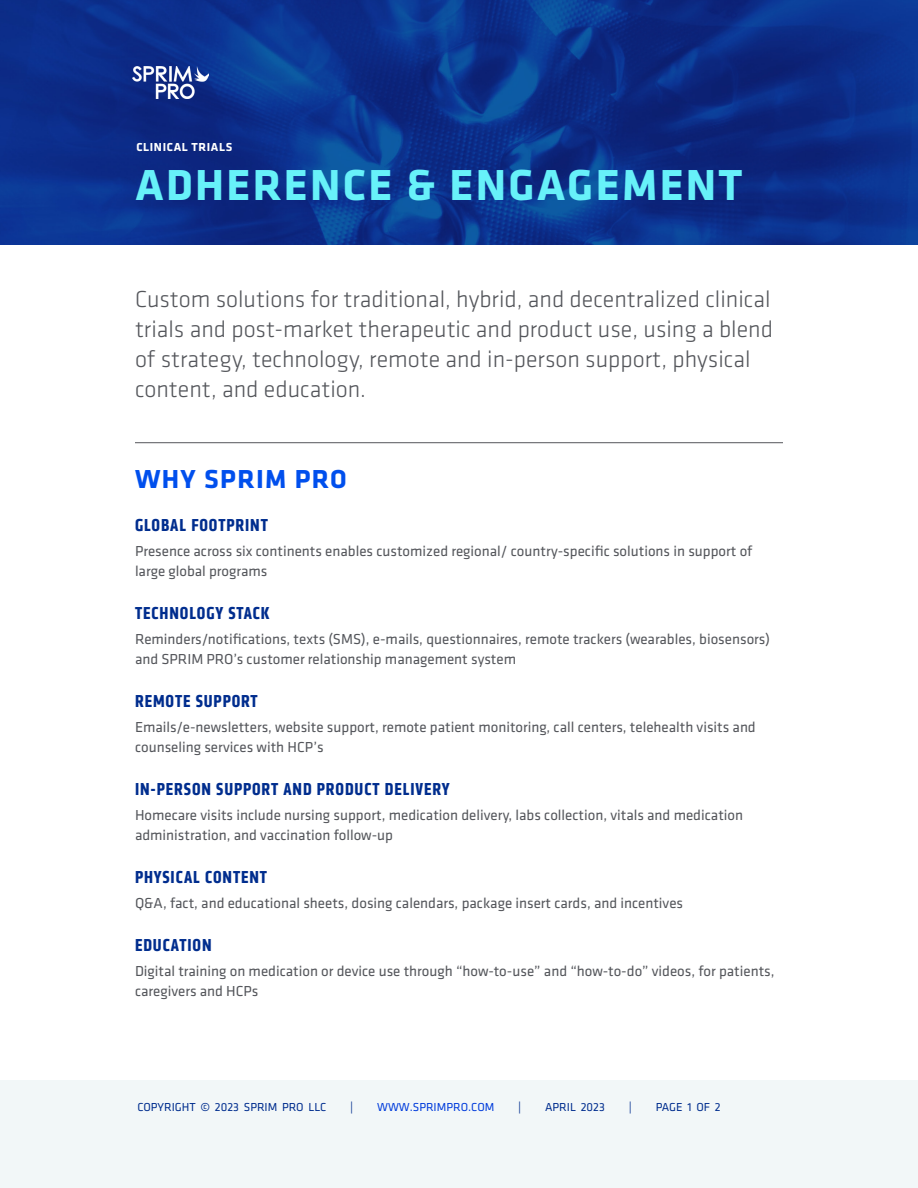
<style>
.page{position:relative;width:918px;height:1188px;background:#fff}
.page>*{position:absolute;margin:0;border:0;box-sizing:border-box;transform-origin:0 0}
.H1_-_header{font:700 45px "Klavika";letter-spacing:.05em;color:#67f1f9}
.H2_-_subh_rule_-_int{font:700 27px "Klavika";letter-spacing:.05em;color:#004fed}
.p_-_intro{font:300 24px/30px "Klavika";color:#54565b}
.H4_-_subh_sm{font:700 condensed 18px "Klavika";letter-spacing:.05em;color:#002d8e}
.p_-_body{font:15px/19.5px "Klavika";color:#54565b}
.t1{font:12px "Klavika";color:#002d8e}
.t2{font:12px "Klavika";color:#003bdb}
.t3{font:700 12px "Klavika";letter-spacing:.05em;color:#fff}
</style>
<div class="page">
<img style="left:0;top:0;width:918px;height:244px">
<img style="left:133px;top:67px;width:75px;height:31px">
<div style="left:0;top:1080px;width:918px;height:108px;background:#f2f7f8"></div>
<hr style="left:135px;top:442px;width:648px;height:1px;background:#54565b">
<p class="t3" style="left:136px;top:141px;width:97px">CLINICAL TRIALS</p>
<p class="H1_-_header" style="left:136px;top:161px;width:609px">ADHERENCE &amp; ENGAGEMENT</p>
<p class="p_-_intro" style="left:135px;top:284px;width:639px">Custom solutions for traditional, hybrid, and decentralized clinical trials and post-market therapeutic and product use, using a blend of strategy, technology, remote and in-person support, physical content, and education.</p>
<p class="H2_-_subh_rule_-_int" style="left:135px;top:464px;width:213px">WHY SPRIM PRO</p>
<p class="H4_-_subh_sm" style="left:135px;top:514px;width:134px">GLOBAL FOOTPRINT</p>
<p class="p_-_body" style="left:135px;top:541px;width:619px">Presence across six continents enables customized regional/ country-specific solutions in support of large global programs</p>
<p class="H4_-_subh_sm" style="left:135px;top:602px;width:136px">TECHNOLOGY STACK</p>
<p class="p_-_body" style="left:135px;top:629px;width:636px">Reminders/notifications, texts (SMS), e-mails, questionnaires, remote trackers (wearables, biosensors) and SPRIM PRO’s customer relationship management system</p>
<p class="H4_-_subh_sm" style="left:135px;top:690px;width:124px">REMOTE SUPPORT</p>
<p class="p_-_body" style="left:135px;top:717px;width:622px">Emails/e-newsletters, website support, remote patient monitoring, call centers, telehealth visits and counseling services with HCP’s</p>
<p class="H4_-_subh_sm" style="left:135px;top:778px;width:316px">IN-PERSON SUPPORT AND PRODUCT DELIVERY</p>
<p class="p_-_body" style="left:135px;top:805px;width:610px">Homecare visits include nursing support, medication delivery, labs collection, vitals and medication administration, and vaccination follow-up</p>
<p class="H4_-_subh_sm" style="left:135px;top:865px;width:134px">PHYSICAL CONTENT</p>
<p class="p_-_body" style="left:135px;top:893px;width:550px">Q&amp;A, fact, and educational sheets, dosing calendars, package insert cards, and incentives</p>
<p class="H4_-_subh_sm" style="left:135px;top:934px;width:78px">EDUCATION</p>
<p class="p_-_body" style="left:135px;top:961px;width:641px">Digital training on medication or device use through “how-to-use” and “how-to-do” videos, for patients, caregivers and HCPs</p>
<p class="t1" style="left:137px;top:1099px;width:191px">COPYRIGHT © 2023 SPRIM PRO LLC</p>
<p class="t1" style="left:350px;top:1099px;width:5px">|</p>
<p class="t2" style="left:377px;top:1099px;width:119px">WWW.SPRIMPRO.COM</p>
<p class="t1" style="left:518px;top:1099px;width:5px">|</p>
<p class="t1" style="left:545px;top:1099px;width:61px">APRIL 2023</p>
<p class="t1" style="left:629px;top:1099px;width:5px">|</p>
<p class="t1" style="left:656px;top:1099px;width:66px">PAGE 1 OF 2</p>
</div>
